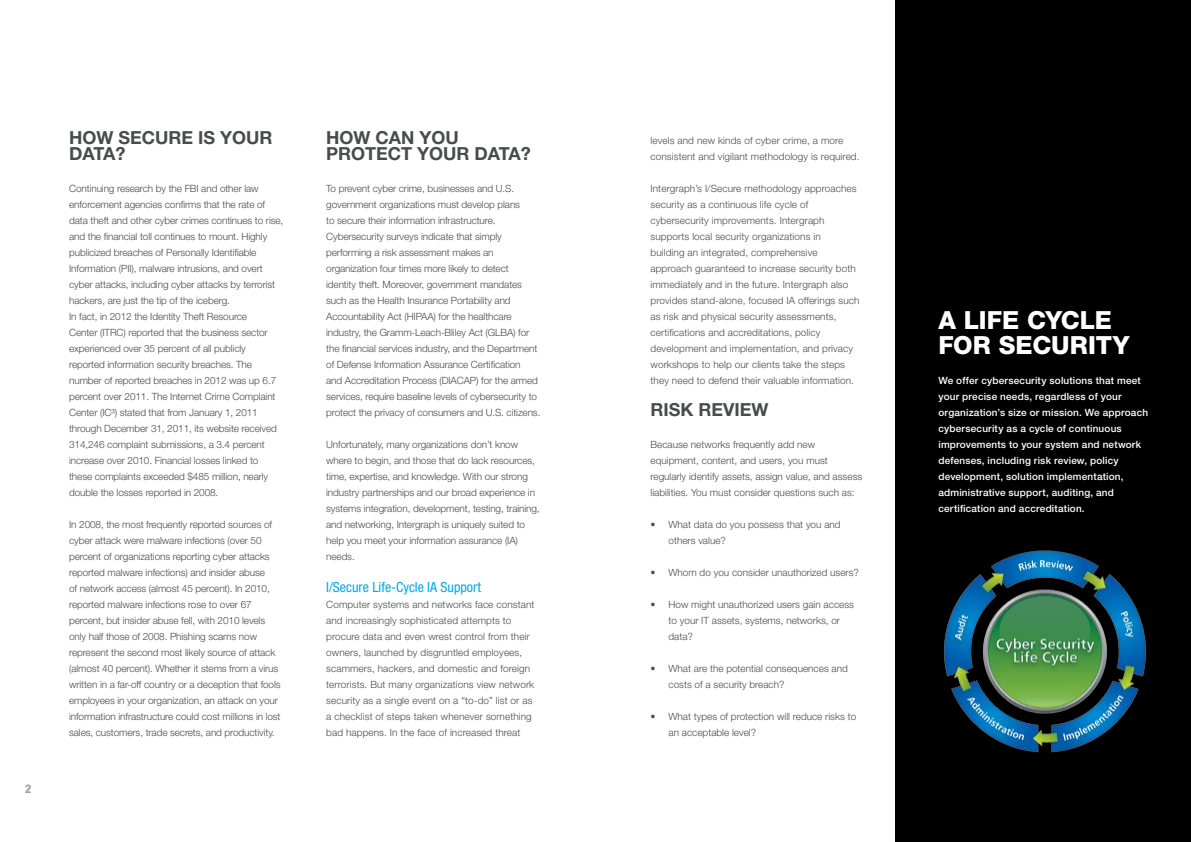
<style>
.page{position:relative;width:1191px;height:842px;background:#fff}
.page>*{position:absolute;margin:0;border:0;box-sizing:border-box;transform-origin:0 0}
.t1{font:800 25px/25px "Helvetica Neue LT Std";letter-spacing:-.005em;color:#fff}
.t2{font:700 18px/16px "Helvetica Neue LT Std";color:#4a4b4b}
.t3{font:condensed 14px "Helvetica Neue LT Std";color:#00a9e7}
.t4{font:800 condensed 12px "Helvetica Neue LT Std";color:#a1a1a2}
.t5{font:300 10px/16px "Helvetica Neue LT Std";letter-spacing:-.01em;color:#4a4b4b}
.t6{font:300 10px/16px "Helvetica Neue LT Std";letter-spacing:.01em;color:#4a4b4b}
.t7{font:500 10px/16px "Helvetica Neue LT Std";letter-spacing:.015em;color:#fff}
</style>
<div class="page">
<div style="left:895px;top:0;width:296px;height:842px;background:#000"></div>
<img style="left:944px;top:550px;width:202px;height:203px">
<p class="t4" style="left:25px;top:781px;width:8px">2</p>
<h2 class="t2" style="left:69px;top:129px;width:205px">HOW SECURE IS YOUR<br>DATA?</h2>
<p class="t5" style="left:69px;top:180px;width:216px">Continuing research by the FBI and other law enforcement agencies confirms that the rate of data theft and other cyber crimes continues to rise, and the financial toll continues to mount. Highly publicized breaches of Personally Identifiable Information (PII), malware intrusions, and overt cyber attacks, including cyber attacks by terrorist hackers, are just the tip of the iceberg.<br>In fact, in 2012 the Identity Theft Resource<br>Center (ITRC) reported that the business sector experienced over 35 percent of all publicly reported information security breaches. The number of reported breaches in 2012 was up 6.7 percent over 2011. The Internet Crime Complaint Center (IC³) stated that from January 1, 2011 through December 31, 2011, its website received 314,246 complaint submissions, a 3.4 percent increase over 2010. Financial losses linked to these complaints exceeded $485 million, nearly double the losses reported in 2008.</p>
<p class="t5" style="left:69px;top:516px;width:213px">In 2008, the most frequently reported sources of cyber attack were malware infections (over 50 percent of organizations reporting cyber attacks reported malware infections) and insider abuse<br>of network access (almost 45 percent). In 2010, reported malware infections rose to over 67 percent, but insider abuse fell, with 2010 levels only half those of 2008. Phishing scams now represent the second most likely source of attack (almost 40 percent). Whether it stems from a virus written in a far-off country or a deception that fools employees in your organization, an attack on your information infrastructure could cost millions in lost sales, customers, trade secrets, and productivity.</p>
<h2 class="t2" style="left:326px;top:129px;width:206px">HOW CAN YOU<br>PROTECT YOUR DATA?</h2>
<p class="t5" style="left:326px;top:180px;width:216px">To prevent cyber crime, businesses and U.S. government organizations must develop plans<br>to secure their information infrastructure.<br>Cybersecurity surveys indicate that simply performing a risk assessment makes an organization four times more likely to detect identity theft. Moreover, government mandates such as the Health Insurance Portability and Accountability Act (HIPAA) for the healthcare industry, the Gramm-Leach-Bliley Act (GLBA) for the financial services industry, and the Department of Defense Information Assurance Certification<br>and Accreditation Process (DIACAP) for the armed services, require baseline levels of cybersecurity to protect the privacy of consumers and U.S. citizens.</p>
<p class="t5" style="left:326px;top:436px;width:215px">Unfortunately, many organizations don’t know where to begin, and those that do lack resources, time, expertise, and knowledge. With our strong industry partnerships and our broad experience in systems integration, development, testing, training, and networking, Intergraph is uniquely suited to help you meet your information assurance (IA) needs.</p>
<h3 class="t3" style="left:326px;top:579px;width:156px">I/Secure Life-Cycle IA Support</h3>
<p class="t6" style="left:326px;top:596px;width:210px">Computer systems and networks face constant and increasingly sophisticated attempts to procure data and even wrest control from their owners, launched by disgruntled employees, scammers, hackers, and domestic and foreign terrorists. But many organizations view network security as a single event on a “to-do” list or as a checklist of steps taken whenever something bad happens. In the face of increased threat</p>
<p class="t6" style="left:650px;top:132px;width:211px">levels and new kinds of cyber crime, a more consistent and vigilant methodology is required.</p>
<p class="t6" style="left:650px;top:180px;width:210px">Intergraph’s I/Secure methodology approaches security as a continuous life cycle of cybersecurity improvements. Intergraph supports local security organizations in<br>building an integrated, comprehensive approach guaranteed to increase security both immediately and in the future. Intergraph also provides stand-alone, focused IA offerings such as risk and physical security assessments, certifications and accreditations, policy development and implementation, and privacy workshops to help our clients take the steps they need to defend their valuable information.</p>
<h2 class="t2" style="left:650px;top:401px;width:119px">RISK REVIEW</h2>
<p class="t5" style="left:650px;top:436px;width:213px">Because networks frequently add new equipment, content, and users, you must regularly identify assets, assign value, and assess liabilities. You must consider questions such as:</p>
<p class="t5" style="left:668px;top:516px;width:174px;text-indent:-18px">• What data do you possess that you and others value?</p>
<p class="t5" style="left:650px;top:564px;width:210px">• Whom do you consider unauthorized users?</p>
<p class="t5" style="left:668px;top:596px;width:187px;text-indent:-18px">• How might unauthorized users gain access to your IT assets, systems, networks, or data?</p>
<p class="t5" style="left:668px;top:660px;width:181px;text-indent:-18px">• What are the potential consequences and costs of a security breach?</p>
<p class="t5" style="left:668px;top:708px;width:189px;text-indent:-18px">• What types of protection will reduce risks to an acceptable level?</p>
<h1 class="t1" style="left:938px;top:307px;width:193px">A LIFE CYCLE<br>FOR SECURITY</h1>
<p class="t7" style="left:938px;top:372px;width:211px">We offer cybersecurity solutions that meet your precise needs, regardless of your organization’s size or mission. We approach cybersecurity as a cycle of continuous improvements to your system and network defenses, including risk review, policy development, solution implementation, administrative support, auditing, and certification and accreditation.</p>
</div>
